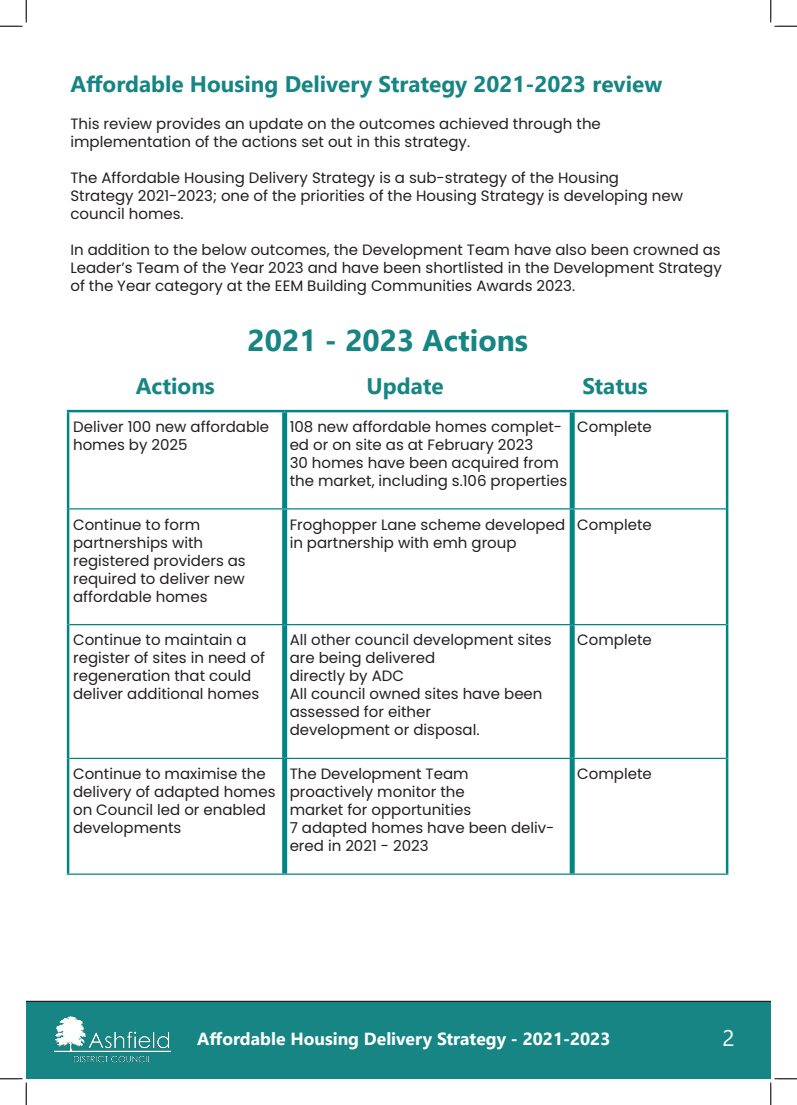
<style>
.page{position:relative;width:797px;height:1105px;background:#fff}
.page>*{position:absolute;margin:0;border:0;box-sizing:border-box;transform-origin:0 0}
.t1{font:700 30px "Segoe UI";color:#168583}
.t2{font:700 22.5px "Segoe UI";color:#168583}
.t3{font:22.5px "Segoe UI";color:#fff}
.t4{font:700 17.5px "Segoe UI";color:#fff}
.t5{font:15px/18px "Poppins";color:#231f20}
</style>
<div class="page">
<div style="left:26px;top:1001px;width:744px;height:78px;background:#168583"></div>
<img style="left:54px;top:1017px;width:116px;height:47px">
<div style="left:197px;top:1032px;width:464px;height:32px;background:#168583"></div>
<hr style="left:572px;top:624px;width:154px;height:1px;background:#018484">
<hr style="left:572px;top:758px;width:154px;height:1px;background:#018484">
<hr style="left:572px;top:873px;width:156px;height:2px;background:#018484">
<hr style="left:69px;top:624px;width:216px;height:1px;background:#018484">
<hr style="left:69px;top:758px;width:216px;height:1px;background:#018484">
<hr style="left:67px;top:873px;width:218px;height:2px;background:#018484">
<div style="left:282px;top:412px;width:5px;height:96px;background:#018484"></div>
<div style="left:569px;top:412px;width:5px;height:96px;background:#018484"></div>
<div style="left:282px;top:509px;width:5px;height:115px;background:#018484"></div>
<div style="left:569px;top:509px;width:5px;height:115px;background:#018484"></div>
<div style="left:282px;top:625px;width:5px;height:133px;background:#018484"></div>
<div style="left:569px;top:625px;width:5px;height:133px;background:#018484"></div>
<div style="left:282px;top:759px;width:5px;height:114px;background:#018484"></div>
<div style="left:569px;top:759px;width:5px;height:114px;background:#018484"></div>
<hr style="left:285px;top:624px;width:287px;height:1px;background:#018484">
<hr style="left:285px;top:758px;width:287px;height:1px;background:#018484">
<hr style="left:285px;top:873px;width:287px;height:2px;background:#018484">
<hr style="left:69px;top:508px;width:216px;height:1px;background:#018484">
<hr style="left:285px;top:508px;width:287px;height:1px;background:#018484">
<hr style="left:572px;top:508px;width:154px;height:1px;background:#018484">
<hr style="left:67px;top:410px;width:218px;height:2px;background:#018484">
<hr style="left:67px;top:412px;width:2px;height:97px;background:#018484">
<hr style="left:285px;top:410px;width:287px;height:2px;background:#018484">
<hr style="left:572px;top:410px;width:156px;height:2px;background:#018484">
<hr style="left:726px;top:412px;width:2px;height:97px;background:#018484">
<hr style="left:67px;top:509px;width:2px;height:116px;background:#018484">
<hr style="left:726px;top:509px;width:2px;height:116px;background:#018484">
<hr style="left:67px;top:625px;width:2px;height:133px;background:#018484">
<hr style="left:726px;top:625px;width:2px;height:133px;background:#018484">
<hr style="left:67px;top:758px;width:2px;height:115px;background:#018484">
<hr style="left:726px;top:758px;width:2px;height:115px;background:#018484">
<svg style="left:0;top:0;width:27px;height:27px"></svg>
<svg style="left:0;top:1078px;width:27px;height:27px"></svg>
<svg style="left:770px;top:0;width:27px;height:27px"></svg>
<svg style="left:770px;top:1078px;width:27px;height:27px"></svg>
<h1 class="t2" style="left:70px;top:63px;width:593px">Affordable Housing Delivery Strategy 2021-2023 review</h1>
<p class="t5" style="left:70px;top:115px;width:532px">This review provides an update on the outcomes achieved through the implementation of the actions set out in this strategy.</p>
<p class="t5" style="left:70px;top:169px;width:614px">The Affordable Housing Delivery Strategy is a sub-strategy of the Housing<br>Strategy 2021-2023; one of the priorities of the Housing Strategy is developing new council homes.</p>
<p class="t5" style="left:70px;top:241px;width:653px;text-align:justify">In addition to the below outcomes, the Development Team have also been crowned as Leader’s Team of the Year 2023 and have been shortlisted in the Development Strategy of the Year category at the EEM Building Communities Awards 2023.</p>
<h2 class="t1" style="left:247px;top:312px;width:282px">2021 - 2023 Actions</h2>
<p class="t2" style="left:136px;top:365px;width:81px">Actions</p>
<p class="t2" style="left:366px;top:365px;width:79px">Update</p>
<p class="t2" style="left:582px;top:365px;width:67px">Status</p>
<p class="t5" style="left:73px;top:418px;width:198px">Deliver 100 new affordable homes by 2025</p>
<p class="t5" style="left:290px;top:418px;width:279px">108 new affordable homes complet&shy;ed or on site as at February 2023<br>30 homes have been acquired from the market, including s.106 properties</p>
<p class="t5" style="left:577px;top:418px;width:76px">Complete</p>
<p class="t5" style="left:73px;top:515px;width:174px">Continue to form partnerships with registered providers as required to deliver new affordable homes</p>
<p class="t5" style="left:290px;top:515px;width:277px">Froghopper Lane scheme developed in partnership with emh group</p>
<p class="t5" style="left:577px;top:515px;width:76px">Complete</p>
<p class="t5" style="left:73px;top:631px;width:193px">Continue to maintain a register of sites in need of regeneration that could deliver additional homes</p>
<p class="t5" style="left:290px;top:631px;width:263px">All other council development sites are being delivered<br>directly by ADC<br>All council owned sites have been assessed for either<br>development or disposal.</p>
<p class="t5" style="left:577px;top:631px;width:76px">Complete</p>
<p class="t5" style="left:73px;top:765px;width:204px">Continue to maximise the delivery of adapted homes on Council led or enabled developments</p>
<p class="t5" style="left:290px;top:765px;width:266px">The Development Team proactively monitor the<br>market for opportunities<br>7 adapted homes have been deliv&shy;ered in 2021 - 2023</p>
<p class="t5" style="left:577px;top:765px;width:76px">Complete</p>
<p class="t4" style="left:197px;top:1022px;width:414px">Affordable Housing Delivery Strategy - 2021-2023</p>
<h2 class="t3" style="left:722px;top:1017px;width:14px">2</h2>
</div>
